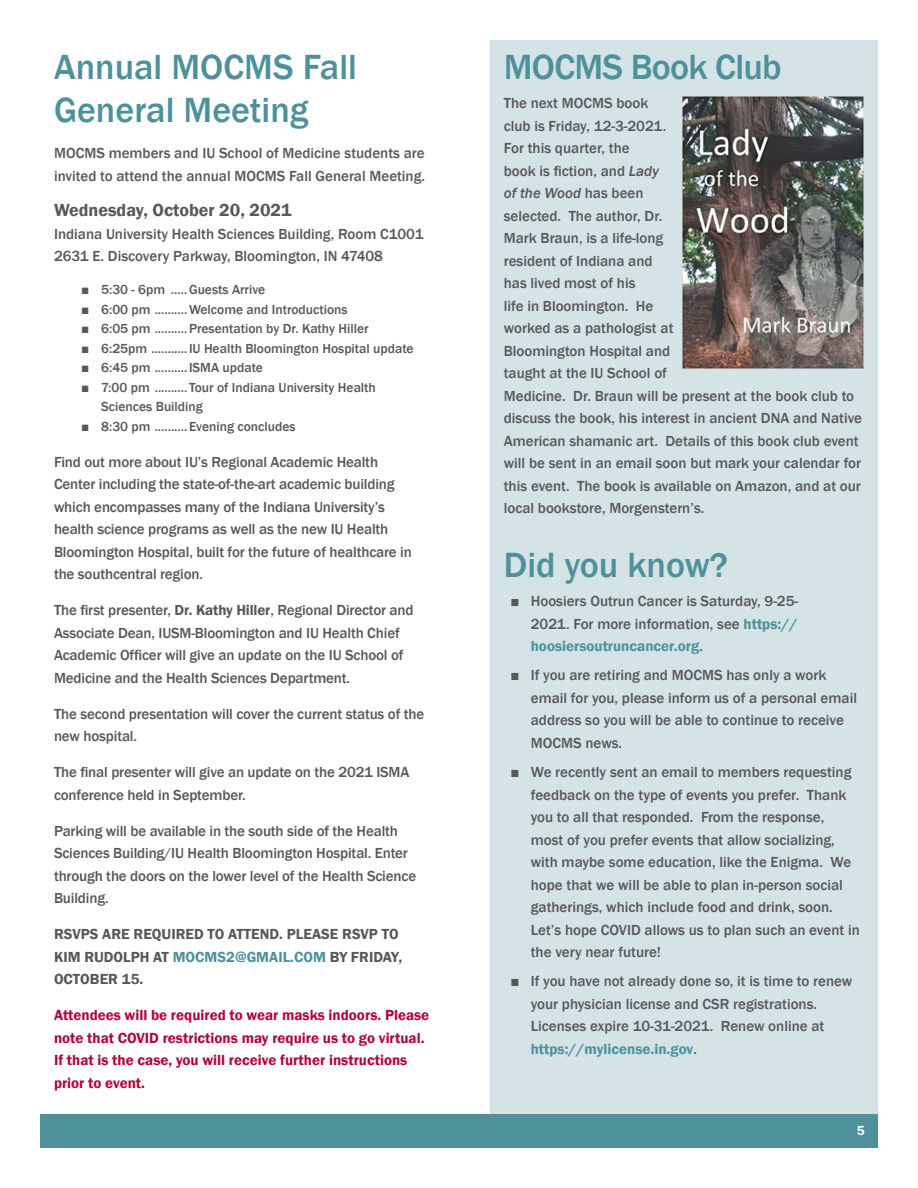
<style>
.page{position:relative;width:918px;height:1188px;background:#fff}
.page>*{position:absolute;margin:0;border:0;box-sizing:border-box;transform-origin:0 0}
.t1{font:500 36px/43.2px "Franklin Gothic";color:#4e919a}
.t2{font:500 36px "Franklin Gothic";letter-spacing:-.02em;color:#4e919a}
.t3{font:600 18px "Franklin Gothic";color:#57585a}
.t4{font:500 15px/22.5px "Franklin Gothic";color:#57585a}
.t5{font:600 15px/22.5px "Franklin Gothic";color:#b30437}
.t6{font:600 15px/22.5px "Franklin Gothic";color:#57585a}
.t7{font:500 13.5px/19.5px "Franklin Gothic";color:#57585a}
.t8{font:600 13.5px "Franklin Gothic";color:#fff}
.s1{font-weight:600}
.s2{color:#4e919a}
.s3{font-style:italic}
.s4{font-weight:600;color:#4e919a}
</style>
<div class="page">
<div style="left:823px;top:1114px;width:55px;height:34px;background:#4e919a"></div>
<div style="left:40px;top:1114px;width:783px;height:34px;background:#4e919a"></div>
<div style="left:490px;top:40px;width:388px;height:1074px;background:#d3e3e6"></div>
<img style="left:682px;top:96px;width:182px;height:273px">
<p class="t1" style="left:54px;top:46px;width:305px">Annual MOCMS Fall<br>General Meeting</p>
<p class="t4" style="left:54px;top:142px;width:373px">MOCMS members and IU School of Medicine students are invited to attend the annual MOCMS Fall General Meeting.</p>
<p class="t3" style="left:54px;top:199px;width:239px">Wednesday, October 20, 2021</p>
<p class="t4" style="left:54px;top:222px;width:371px">Indiana University Health Sciences Building, Room C1001</p>
<p class="t4" style="left:54px;top:245px;width:331px">2631 E. Discovery Parkway, Bloomington, IN 47408</p>
<p class="t7" style="left:81px;top:280px;width:186px">■ 5:30 - 6pm .....Guests Arrive</p>
<p class="t7" style="left:81px;top:299px;width:268px">■ 6:00 pm ..........Welcome and Introductions</p>
<p class="t7" style="left:81px;top:319px;width:289px">■ 6:05 pm ..........Presentation by Dr. Kathy Hiller</p>
<p class="t7" style="left:81px;top:338px;width:334px">■ 6:25pm ...........IU Health Bloomington Hospital update</p>
<p class="t7" style="left:81px;top:358px;width:183px">■ 6:45 pm ..........ISMA update</p>
<p class="t7" style="left:101px;top:377px;width:276px;text-indent:-20px">■ 7:00 pm .......... Tour of Indiana University Health<br>Sciences Building</p>
<p class="t7" style="left:81px;top:416px;width:216px">■ 8:30 pm ..........Evening concludes</p>
<p class="t4" style="left:54px;top:450px;width:359px">Find out more about IU’s Regional Academic Health Center including the state-of-the-art academic building which encompasses many of the Indiana University’s health science programs as well as the new IU Health Bloomington Hospital, built for the future of healthcare in the southcentral region.</p>
<p class="t4" style="left:54px;top:599px;width:361px">The first presenter, <span class="s1">Dr. Kathy Hiller</span>, Regional Director and Associate Dean, IUSM-Bloomington and IU Health Chief Academic Officer will give an update on the IU School of Medicine and the Health Sciences Department.</p>
<p class="t4" style="left:54px;top:702px;width:372px">The second presentation will cover the current status of the new hospital.</p>
<p class="t4" style="left:54px;top:761px;width:357px">The final presenter will give an update on the 2021 ISMA conference held in September.</p>
<p class="t4" style="left:54px;top:819px;width:364px">Parking will be available in the south side of the Health Sciences Building/IU Health Bloomington Hospital. Enter through the doors on the lower level of the Health Science Building.</p>
<p class="t6" style="left:54px;top:923px;width:350px">RSVPS ARE REQUIRED TO ATTEND. PLEASE RSVP TO<br>KIM RUDOLPH AT <span class="s2">MOCMS2@GMAIL.COM</span> BY FRIDAY,<br>OCTOBER 15.</p>
<p class="t5" style="left:54px;top:1004px;width:377px">Attendees will be required to wear masks indoors. Please note that COVID restrictions may require us to go virtual.<br>If that is the case, you will receive further instructions prior to event.</p>
<p class="t2" style="left:504px;top:45px;width:279px">MOCMS Book Club</p>
<p class="t4" style="left:504px;top:92px;width:360px">The next MOCMS book<br>club is Friday, 12-3-2021.<br>For this quarter, the<br>book is fiction, and <span class="s3">Lady<br>of the Wood</span> has been<br>selected. The author, Dr.<br>Mark Braun, is a life-long<br>resident of Indiana and<br>has lived most of his<br>life in Bloomington. He<br>worked as a pathologist at<br>Bloomington Hospital and<br>taught at the IU School of<br>Medicine. Dr. Braun will be present at the book club to discuss the book, his interest in ancient DNA and Native<br>American shamanic art. Details of this book club event will be sent in an email soon but mark your calendar for this event. The book is available on Amazon, and at our local bookstore, Morgenstern’s.</p>
<p class="t1" style="left:504px;top:544px;width:226px">Did you know?</p>
<p class="t4" style="left:531px;top:590px;width:269px;text-align:justify;text-indent:-20px">■ Hoosiers Outrun Cancer is Saturday, 9-25- 2021. For more information, see <span class="s4">https:// hoosiersoutruncancer.org</span>.</p>
<p class="t4" style="left:531px;top:664px;width:328px;text-indent:-20px">■ If you are retiring and MOCMS has only a work email for you, please inform us of a personal email address so you will be able to continue to receive MOCMS news.</p>
<p class="t4" style="left:531px;top:761px;width:331px;text-indent:-20px">■ We recently sent an email to members requesting feedback on the type of events you prefer. Thank you to all that responded. From the response, most of you prefer events that allow socializing, with maybe some education, like the Enigma. We hope that we will be able to plan in-person social gatherings, which include food and drink, soon.<br>Let’s hope COVID allows us to plan such an event in the very near future!</p>
<p class="t4" style="left:531px;top:970px;width:323px;text-indent:-20px">■ If you have not already done so, it is time to renew your physician license and CSR registrations.<br>Licenses expire 10-31-2021. Renew online at <span class="s4">https://mylicense.in.gov</span>.</p>
<p class="t8" style="left:857px;top:1123px;width:9px">5</p>
</div>
